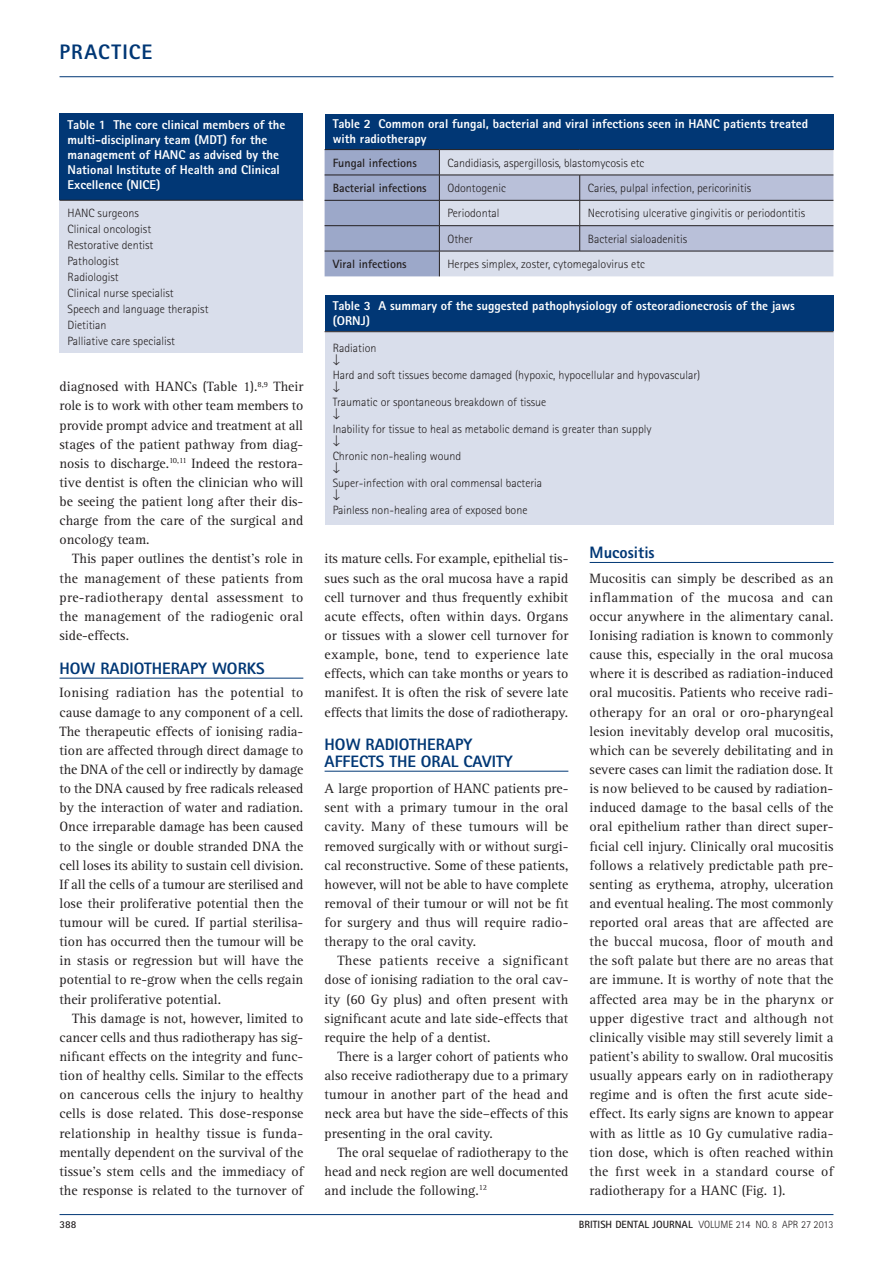
<style>
.page{position:relative;width:893px;height:1263px;background:#fff}
.page>*{position:absolute;margin:0;border:0;box-sizing:border-box;transform-origin:0 0}
.t1{font:800 21px "Rotis Sans Serif Std";letter-spacing:.055em;color:#013775}
.crosshead_1{font:800 16.5px/16.5px "Rotis Sans Serif Std";color:#013775}
.crosshead_2{font:800 16.5px "Rotis Sans Serif Std";color:#013775}
.body_fullout{font:13.95px/19.2px "Rotis Serif Std";letter-spacing:.005em;color:#231f20;text-align:justify}
.body{font:13.95px/19.2px "Rotis Serif Std";color:#231f20;text-align:justify}
.table_fig_caption{font:800 12.75px/15px "Rotis Sans Serif Std";color:#fff}
.table_text{font:300 12px "Rotis Sans Serif Std";color:#231f20}
.table_text_bold{font:700 12px "Rotis Sans Serif Std";color:#231f20}
.t2{font:300 10.5px "Rotis Sans Serif Std";color:#231f20}
.t3{font:700 10.5px "Rotis Sans Serif Std";color:#231f20}
.s1{font-weight:700}
</style>
<div class="page">
<hr style="left:60px;top:76px;width:773px;height:1px;background:#013775">
<hr style="left:60px;top:678px;width:243px;height:1px;background:#013775">
<hr style="left:325px;top:771px;width:243px;height:1px;background:#013775">
<hr style="left:590px;top:562px;width:243px;height:1px;background:#013775">
<div style="left:60px;top:114px;width:243px;height:86px;background:#013775"></div>
<div style="left:60px;top:200px;width:243px;height:153px;background:#d9deeb"></div>
<hr style="left:60px;top:200px;width:243px;height:1px;background:#231f20">
<div style="left:325px;top:114px;width:508px;height:36px;background:#013775"></div>
<svg style="left:325px;top:150px;width:508px;height:126px;background:#bbc2d7"></svg>
<hr style="left:580px;top:251px;width:253px;height:1px;background:#231f20">
<hr style="left:325px;top:149px;width:114px;height:1px;background:#231f20">
<hr style="left:439px;top:149px;width:141px;height:1px;background:#231f20">
<hr style="left:580px;top:149px;width:253px;height:1px;background:#231f20">
<div style="left:325px;top:296px;width:508px;height:36px;background:#013775"></div>
<div style="left:325px;top:332px;width:508px;height:193px;background:#d9deeb"></div>
<hr style="left:325px;top:331px;width:508px;height:1px;background:#231f20">
<hr style="left:60px;top:1214px;width:773px;height:1px;background:#013775">
<p class="t1" style="left:60px;top:39px;width:94px">PRACTICE</p>
<p class="table_fig_caption" style="left:68px;top:117px;width:219px">Table 1 The core clinical members of the multi-disciplinary team (MDT) for the management of HANC as advised by the National Institute of Health and Clinical Excellence (NICE)</p>
<p class="table_text" style="left:68px;top:206px;width:73px">HANC surgeons</p>
<p class="table_text" style="left:68px;top:222px;width:85px">Clinical oncologist</p>
<p class="table_text" style="left:68px;top:238px;width:87px">Restorative dentist</p>
<p class="table_text" style="left:68px;top:254px;width:53px">Pathologist</p>
<p class="table_text" style="left:68px;top:270px;width:53px">Radiologist</p>
<p class="table_text" style="left:68px;top:286px;width:107px">Clinical nurse specialist</p>
<p class="table_text" style="left:68px;top:302px;width:142px">Speech and language therapist</p>
<p class="table_text" style="left:68px;top:318px;width:40px">Dietitian</p>
<p class="table_text" style="left:68px;top:334px;width:109px">Palliative care specialist</p>
<p class="body" style="left:60px;top:377px;width:245px">diagnosed with HANCs (Table 1).<sup>8,9</sup> Their role is to work with other team members to provide prompt advice and treatment at all stages of the patient pathway from diag&shy;nosis to discharge.<sup>10,11</sup> Indeed the restora&shy;tive dentist is often the clinician who will be seeing the patient long after their dis&shy;charge from the care of the surgical and oncology team.</p>
<p class="body" style="left:60px;top:550px;width:245px;text-indent:13px">This paper outlines the dentist’s role in the management of these patients from pre-radiotherapy dental assessment to the management of the radiogenic oral side-effects.</p>
<p class="crosshead_1" style="left:60px;top:659px;width:207px">HOW RADIOTHERAPY WORKS</p>
<p class="body_fullout" style="left:60px;top:684px;width:245px">Ionising radiation has the potential to cause damage to any component of a cell.<br>The therapeutic effects of ionising radia&shy;tion are affected through direct damage to the DNA of the cell or indirectly by damage to the DNA caused by free radicals released by the interaction of water and radiation.<br>Once irreparable damage has been caused to the single or double stranded DNA the cell loses its ability to sustain cell division.<br>If all the cells of a tumour are sterilised and lose their proliferative potential then the tumour will be cured. If partial sterilisa&shy;tion has occurred then the tumour will be in stasis or regression but will have the potential to re-grow when the cells regain their proliferative potential.</p>
<p class="body" style="left:60px;top:1009px;width:245px;text-indent:13px">This damage is not, however, limited to cancer cells and thus radiotherapy has sig&shy;nificant effects on the integrity and func&shy;tion of healthy cells. Similar to the effects on cancerous cells the injury to healthy cells is dose related. This dose-response relationship in healthy tissue is funda&shy;mentally dependent on the survival of the tissue’s stem cells and the immediacy of the response is related to the turnover of</p>
<p class="table_fig_caption" style="left:333px;top:116px;width:477px">Table 2 Common oral fungal, bacterial and viral infections seen in HANC patients treated with radiotherapy</p>
<p class="table_text_bold" style="left:333px;top:155px;width:86px">Fungal infections</p>
<p class="table_text" style="left:447px;top:156px;width:198px">Candidiasis, aspergillosis, blastomycosis etc</p>
<p class="table_text_bold" style="left:333px;top:180px;width:95px">Bacterial infections</p>
<p class="table_text" style="left:447px;top:181px;width:60px">Odontogenic</p>
<p class="table_text" style="left:588px;top:181px;width:165px">Caries, pulpal infection, pericorinitis</p>
<p class="table_text" style="left:447px;top:206px;width:53px">Periodontal</p>
<p class="table_text" style="left:588px;top:206px;width:219px">Necrotising ulcerative gingivitis or periodontitis</p>
<p class="table_text" style="left:447px;top:232px;width:27px">Other</p>
<p class="table_text" style="left:588px;top:232px;width:101px">Bacterial sialoadenitis</p>
<p class="table_text_bold" style="left:333px;top:256px;width:75px">Viral infections</p>
<p class="table_text" style="left:447px;top:257px;width:199px">Herpes simplex, zoster, cytomegalovirus etc</p>
<p class="table_fig_caption" style="left:333px;top:298px;width:464px">Table 3 A summary of the suggested pathophysiology of osteoradionecrosis of the jaws (ORNJ)</p>
<p class="table_text" style="left:333px;top:341px;width:45px">Radiation</p>
<p class="table_text" style="left:333px;top:368px;width:369px">Hard and soft tissues become damaged (hypoxic, hypocellular and hypovascular)</p>
<p class="table_text" style="left:333px;top:395px;width:215px">Traumatic or spontaneous breakdown of tissue</p>
<p class="table_text" style="left:333px;top:422px;width:320px">Inability for tissue to heal as metabolic demand is greater than supply</p>
<p class="table_text" style="left:333px;top:449px;width:130px">Chronic non-healing wound</p>
<p class="table_text" style="left:333px;top:476px;width:211px">Super-infection with oral commensal bacteria</p>
<p class="table_text" style="left:333px;top:503px;width:196px">Painless non-healing area of exposed bone</p>
<p class="body" style="left:325px;top:550px;width:245px">its mature cells. For example, epithelial tis&shy;sues such as the oral mucosa have a rapid cell turnover and thus frequently exhibit acute effects, often within days. Organs or tissues with a slower cell turnover for example, bone, tend to experience late effects, which can take months or years to manifest. It is often the risk of severe late effects that limits the dose of radiotherapy.</p>
<p class="crosshead_1" style="left:325px;top:736px;width:189px">HOW RADIOTHERAPY<br>AFFECTS THE ORAL CAVITY</p>
<p class="body_fullout" style="left:325px;top:779px;width:245px">A large proportion of HANC patients pre&shy;sent with a primary tumour in the oral cavity. Many of these tumours will be removed surgically with or without surgi&shy;cal reconstructive. Some of these patients, however, will not be able to have complete removal of their tumour or will not be fit for surgery and thus will require radio&shy;therapy to the oral cavity.</p>
<p class="body" style="left:325px;top:951px;width:245px;text-indent:13px">These patients receive a significant dose of ionising radiation to the oral cav&shy;ity (60 Gy plus) and often present with significant acute and late side-effects that require the help of a dentist.</p>
<p class="body" style="left:325px;top:1047px;width:245px;text-indent:13px">There is a larger cohort of patients who also receive radiotherapy due to a primary tumour in another part of the head and neck area but have the side–effects of this presenting in the oral cavity.</p>
<p class="body" style="left:325px;top:1143px;width:245px;text-indent:13px">The oral sequelae of radiotherapy to the head and neck region are well documented and include the following.<sup>12</sup></p>
<p class="crosshead_2" style="left:590px;top:542px;width:67px">Mucositis</p>
<p class="body_fullout" style="left:590px;top:569px;width:245px">Mucositis can simply be described as an inflammation of the mucosa and can occur anywhere in the alimentary canal.<br>Ionising radiation is known to commonly cause this, especially in the oral mucosa where it is described as radiation-induced oral mucositis. Patients who receive radi&shy;otherapy for an oral or oro-pharyngeal lesion inevitably develop oral mucositis, which can be severely debilitating and in severe cases can limit the radiation dose. It is now believed to be caused by radiation&shy;induced damage to the basal cells of the oral epithelium rather than direct super&shy;ficial cell injury. Clinically oral mucositis follows a relatively predictable path pre&shy;senting as erythema, atrophy, ulceration and eventual healing. The most commonly reported oral areas that are affected are the buccal mucosa, floor of mouth and the soft palate but there are no areas that are immune. It is worthy of note that the affected area may be in the pharynx or upper digestive tract and although not clinically visible may still severely limit a patient’s ability to swallow. Oral mucositis usually appears early on in radiotherapy regime and is often the first acute side&shy;effect. Its early signs are known to appear with as little as 10 Gy cumulative radia&shy;tion dose, which is often reached within the first week in a standard course of radiotherapy for a HANC (Fig. 1).</p>
<p class="t3" style="left:60px;top:1217px;width:18px">388</p>
<p class="t2" style="left:579px;top:1218px;width:256px"><span class="s1">BRITISH DENTAL JOURNAL</span> VOLUME 214 NO. 8 APR 27 2013</p>
</div>
